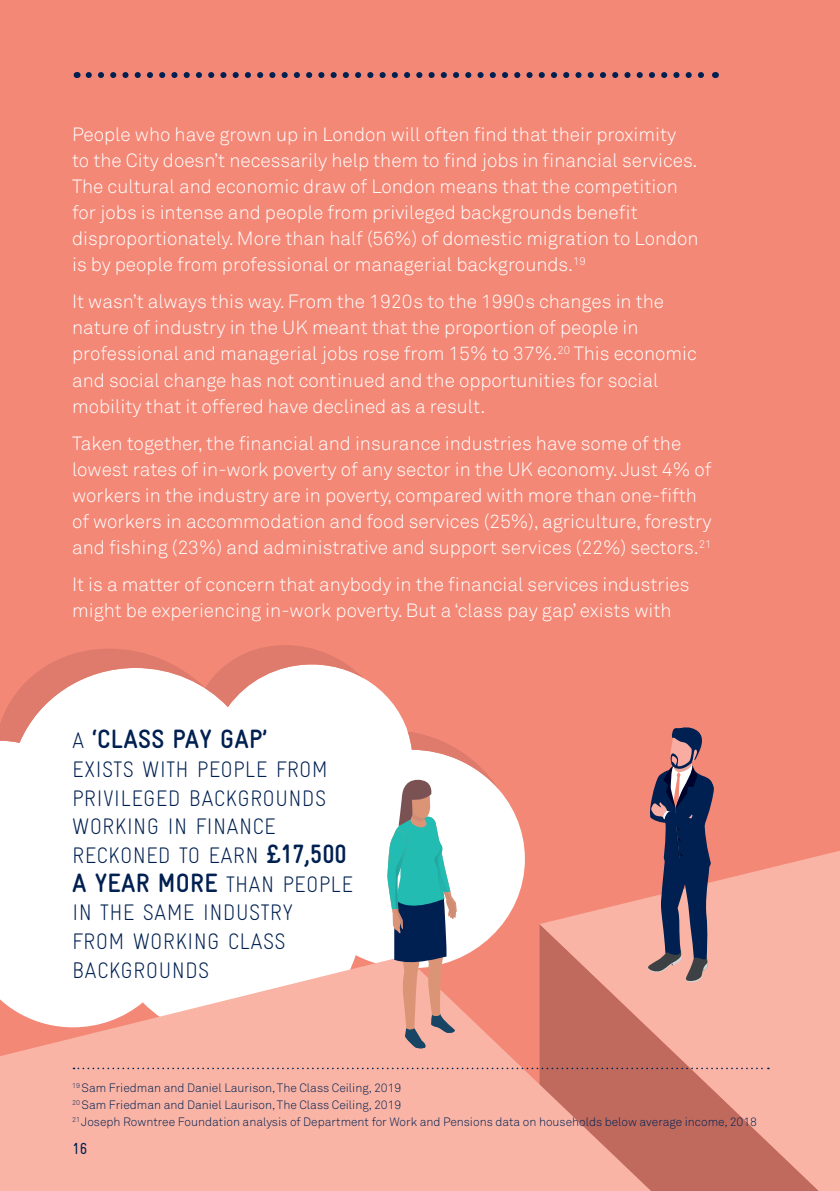
<style>
.page{position:relative;width:840px;height:1191px;background:#fff}
.page>*{position:absolute;margin:0;border:0;box-sizing:border-box;transform-origin:0 0}
.t1{font:700 26.6px "Gravur Condensed";letter-spacing:.01em;color:#002051}
.t2{font:300 22.4px/28.6px "Gravur Condensed";letter-spacing:.01em;color:#002051}
.t3{font:300 19px/26px "Akkurat Std";color:#fff}
.t4{font:16px "Gravur Condensed";color:#002051}
.t5{font:300 12px "Akkurat Std";color:#002051}
.s1{font-weight:300;font-size:22.4px}
.s2{font-weight:700;font-size:26.6px}
</style>
<div class="page">
<div style="left:0;top:0;width:839px;height:1191px;background:#f48877"></div>
<svg style="left:0;top:678px;width:524px;height:278px;fill:#fff"></svg>
<svg style="left:0;top:645px;width:364px;height:265px;background:#fbece9"></svg>
<svg style="left:0;top:956px;width:539px;height:235px;background:#f9bcaf"></svg>
<svg style="left:539px;top:851px;width:300px;height:340px;background:#e59788"></svg>
<svg style="left:89px;top:72px;width:615px;height:6px"></svg>
<svg style="left:387px;top:731px;width:111px;height:317px"></svg>
<svg style="left:646px;top:727px;width:68px;height:256px"></svg>
<svg style="left:73px;top:1067px;width:695px;height:2px"></svg>
<p class="t3" style="left:72px;top:121px;width:627px">People who have grown up in London will often find that their proximity<br>to the City doesn’t necessarily help them to find jobs in financial services.<br>The cultural and economic draw of London means that the competition for jobs is intense and people from privileged backgrounds benefit disproportionately. More than half (56%) of domestic migration to London is by people from professional or managerial backgrounds.<sup>19</sup></p>
<p class="t3" style="left:72px;top:289px;width:626px">It wasn’t always this way. From the 1920s to the 1990s changes in the nature of industry in the UK meant that the proportion of people in professional and managerial jobs rose from 15% to 37%.<sup>20</sup> This economic and social change has not continued and the opportunities for social mobility that it offered have declined as a result.</p>
<p class="t3" style="left:72px;top:430px;width:640px">Taken together, the financial and insurance industries have some of the lowest rates of in-work poverty of any sector in the UK economy. Just 4% of workers in the industry are in poverty, compared with more than one-fifth of workers in accommodation and food services (25%), agriculture, forestry and fishing (23%) and administrative and support services (22%) sectors.<sup>21</sup></p>
<p class="t3" style="left:72px;top:571px;width:618px">It is a matter of concern that anybody in the financial services industries might be experiencing in-work poverty. But a ‘class pay gap’ exists with</p>
<p class="t1" style="left:72px;top:724px;width:196px"><span class="s1">A</span> ‘CLASS PAY GAP’</p>
<p class="t2" style="left:72px;top:755px;width:282px">EXISTS WITH PEOPLE FROM<br>PRIVILEGED BACKGROUNDS<br>WORKING IN FINANCE<br>RECKONED TO EARN <span class="s2">£17,500<br>A YEAR MORE</span> THAN PEOPLE<br>IN THE SAME INDUSTRY<br>FROM WORKING CLASS<br>BACKGROUNDS</p>
<p class="t5" style="left:72px;top:1081px;width:331px"><sup>19</sup> Sam Friedman and Daniel Laurison, The Class Ceiling, 2019</p>
<p class="t5" style="left:72px;top:1098px;width:331px"><sup>20</sup> Sam Friedman and Daniel Laurison, The Class Ceiling, 2019</p>
<p class="t5" style="left:72px;top:1114px;width:686px"><sup>21</sup> Joseph Rowntree Foundation analysis of Department for Work and Pensions data on households below average income, 2018</p>
<p class="t4" style="left:72px;top:1139px;width:17px">16</p>
</div>
